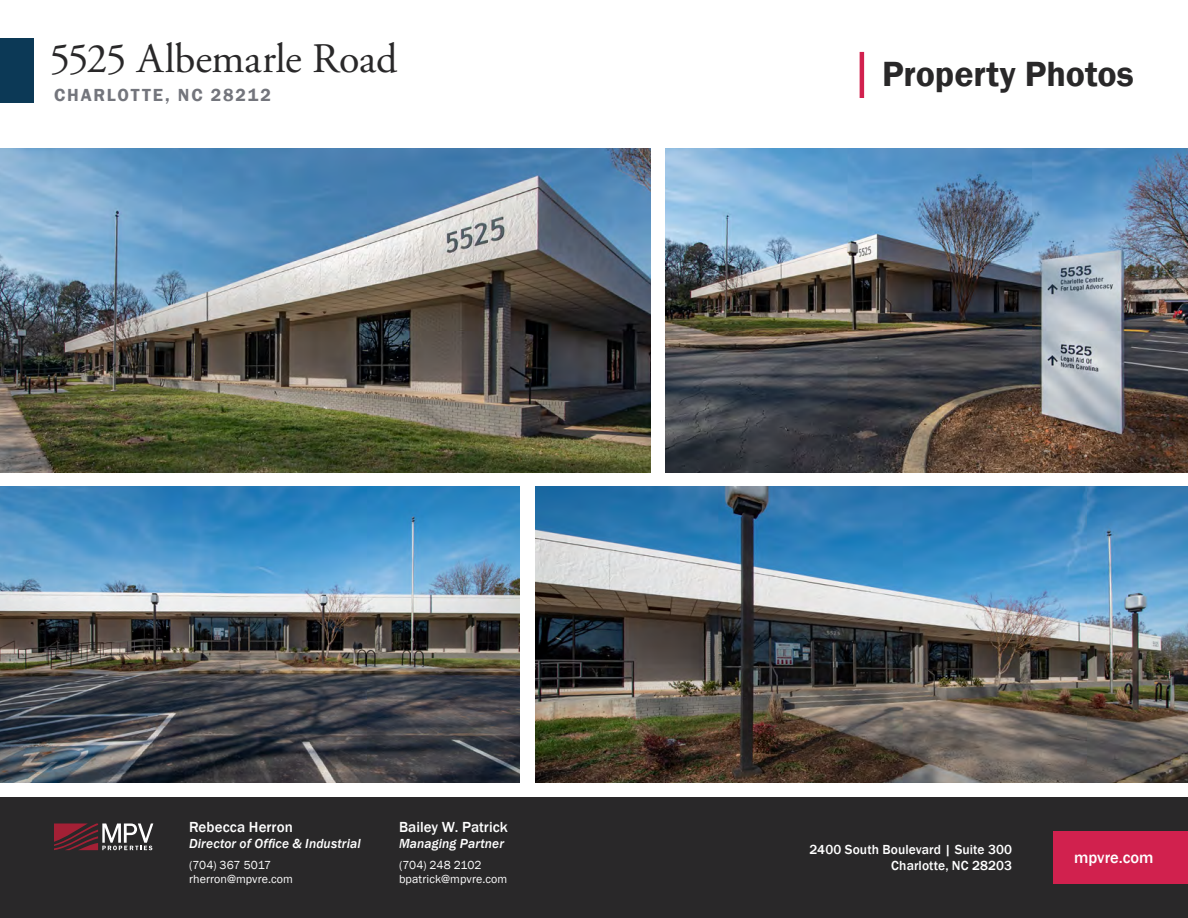
<style>
.page{position:relative;width:1188px;height:918px;background:#fff}
.page>*{position:absolute;margin:0;border:0;box-sizing:border-box;transform-origin:0 0}
.t1{font:42px "Adobe Garamond Pro";letter-spacing:-.01em;color:#292829}
.t2{font:600 36px "Franklin Gothic";letter-spacing:-.005em;color:#292829}
.t3{font:600 18px "Franklin Gothic";letter-spacing:.1em;color:#73757c}
.t4{font:500 16.5px "Franklin Gothic";color:#fff}
.t5{font:500 15px "Franklin Gothic";letter-spacing:.005em;color:#fff}
.t6{font:500 13.5px/16.2px "Franklin Gothic";letter-spacing:.01em;color:#fff;text-align:right}
.t7{font:italic 500 13.5px "Franklin Gothic";letter-spacing:.005em;color:#fff}
.t8{font:12px/14.4px "Franklin Gothic";letter-spacing:.01em;color:#fff}
</style>
<div class="page">
<img style="left:0;top:486px;width:520px;height:297px">
<img style="left:665px;top:148px;width:523px;height:324px">
<hr style="left:860px;top:52px;width:4px;height:46px;background:#d1214e">
<img style="left:0;top:148px;width:651px;height:324px">
<img style="left:536px;top:486px;width:652px;height:297px">
<div style="left:0;top:796px;width:1188px;height:122px;background:#292829"></div>
<div style="left:1053px;top:831px;width:135px;height:53px;background:#d1214e"></div>
<svg style="left:54px;top:824px;width:99px;height:26px"></svg>
<div style="left:0;top:38px;width:34px;height:65px;background:#0c3956"></div>
<h1 class="t1" style="left:49px;top:34px;width:350px">5525 Albemarle Road</h1>
<h3 class="t3" style="left:54px;top:84px;width:218px">CHARLOTTE, NC 28212</h3>
<p class="t5" style="left:189px;top:817px;width:105px">Rebecca Herron</p>
<p class="t7" style="left:189px;top:835px;width:173px">Director of Office &amp; Industrial</p>
<p class="t8" style="left:189px;top:858px;width:106px">(704) 367 5017 rherron@mpvre.com</p>
<p class="t5" style="left:399px;top:817px;width:110px">Bailey W. Patrick</p>
<p class="t7" style="left:399px;top:835px;width:107px">Managing Partner</p>
<p class="t8" style="left:399px;top:858px;width:110px">(704) 248 2102 bpatrick@mpvre.com</p>
<h2 class="t2" style="left:882px;top:52px;width:253px">Property Photos</h2>
<p class="t6" style="left:809px;top:841px;width:204px">2400 South Boulevard | Suite 300<br>Charlotte, NC 28203</p>
<h3 class="t4" style="left:1074px;top:847px;width:81px">mpvre.com</h3>
</div>
